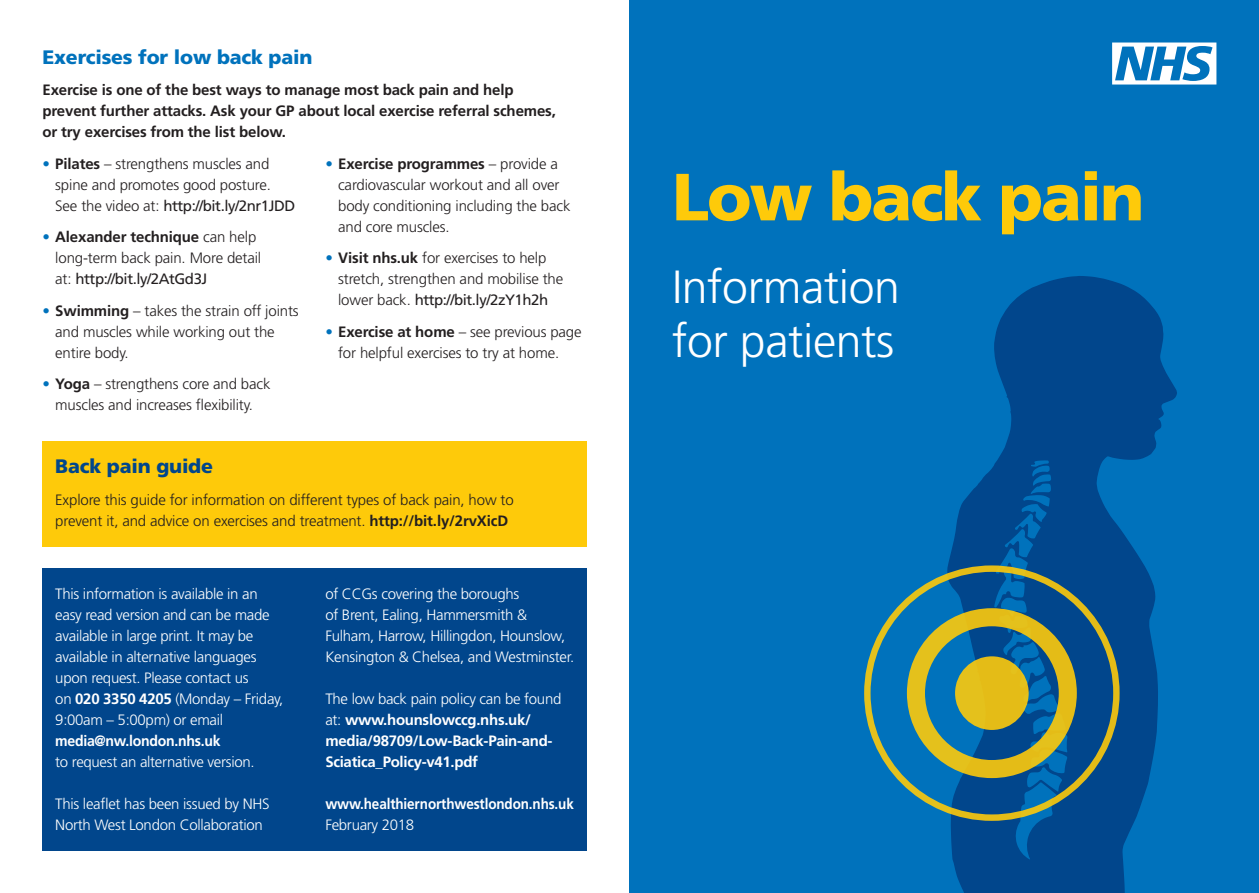
<style>
.page{position:relative;width:1259px;height:893px;background:#fff}
.page>*{position:absolute;margin:0;border:0;box-sizing:border-box;transform-origin:0 0}
.Main_text{font:900 66.6px "Frutiger";letter-spacing:-.03em;color:#feca0a}
.Main_text-2{font:300 46.5px/54px "Frutiger";letter-spacing:-.01em;color:#fff}
.B_Head{font:900 19.5px "Frutiger";letter-spacing:-.01em;color:#0072bc}
.B_Head-2{font:900 19.5px "Frutiger";letter-spacing:-.01em;color:#01468c}
.Main_text-3{font:300 15px/21px "Frutiger";letter-spacing:-.01em;color:#231f20}
.Main_text-4{font:300 15px/21px "Frutiger";letter-spacing:-.02em;color:#fff}
.Main_text-5{font:700 15px/21px "Frutiger";letter-spacing:-.01em;color:#231f20}
.Main_text-6{font:700 15px/21px "Frutiger";letter-spacing:-.02em;color:#fff}
.Main_text-7{font:700 15px "Frutiger";letter-spacing:-.02em;color:#fff;scale:.9 1}
.s1{color:#0072bc}
.s2{font-weight:700}
.s3{font-weight:400}
.s4{font-weight:300}
</style>
<div class="page">
<div style="left:43px;top:442px;width:544px;height:105px;background:#feca0a"></div>
<div style="left:629px;top:0;width:630px;height:893px;background:#0072bc"></div>
<div style="left:43px;top:568px;width:544px;height:282px;background:#01468c"></div>
<svg style="left:1112px;top:43px;width:104px;height:42px"></svg>
<svg style="left:947px;top:276px;width:230px;height:617px;fill:#01468c"></svg>
<svg style="left:994px;top:460px;width:73px;height:399px"></svg>
<div style="left:955px;top:656px;width:73px;height:74px;background:#e4bc17;border-radius:50%"></div>
<div style="left:907px;top:608px;width:169px;height:170px;border:18px solid #feca0a;border-radius:50%"></div>
<div style="left:864px;top:565px;width:255px;height:256px;border:6px solid #feca0a;border-radius:50%"></div>
<p class="B_Head" style="left:43px;top:45px;width:271px">Exercises for low back pain</p>
<p class="Main_text-5" style="left:43px;top:79px;width:515px">Exercise is one of the best ways to manage most back pain and help prevent further attacks. Ask your GP about local exercise referral schemes, or try exercises from the list below.</p>
<p class="Main_text-3" style="left:338px;top:153px;width:234px;text-indent:-13px"><span class="s1">•</span> <span class="s2">Exercise programmes</span> – provide a cardiovascular workout and all over body conditioning including the back and core muscles.</p>
<p class="Main_text-3" style="left:338px;top:247px;width:227px;text-indent:-13px"><span class="s1">•</span> <span class="s2">Visit nhs.uk</span> for exercises to help stretch, strengthen and mobilise the lower back. <span class="s3">http://bit.ly/2zY1h2h</span></p>
<p class="Main_text-3" style="left:338px;top:321px;width:245px;text-indent:-13px"><span class="s1">•</span> <span class="s2">Exercise at home</span> – see previous page for helpful exercises to try at home.</p>
<p class="Main_text-3" style="left:55px;top:153px;width:242px;text-indent:-13px"><span class="s1">•</span> <span class="s2">Pilates</span> – strengthens muscles and spine and promotes good posture.<br>See the video at: <span class="s3">http://bit.ly/2nr1JDD</span></p>
<p class="Main_text-3" style="left:55px;top:226px;width:207px;text-indent:-13px"><span class="s1">•</span> <span class="s2">Alexander technique</span> can help long-term back pain. More detail at: <span class="s3">http://bit.ly/2AtGd3J</span></p>
<p class="Main_text-3" style="left:55px;top:300px;width:245px;text-indent:-13px"><span class="s1">•</span> <span class="s2">Swimming</span> – takes the strain off joints and muscles while working out the entire body.</p>
<p class="Main_text-3" style="left:43px;top:373px;width:229px;text-align:center"><span class="s1">•</span> <span class="s2">Yoga</span> – strengthens core and back muscles and increases flexibility.</p>
<p class="B_Head-2" style="left:55px;top:454px;width:159px">Back pain guide</p>
<p class="Main_text-3" style="left:55px;top:489px;width:460px">Explore this guide for information on different types of back pain, how to prevent it, and advice on exercises and treatment. <span class="s2">http://bit.ly/2rvXicD</span></p>
<p class="Main_text-4" style="left:55px;top:583px;width:230px">This information is available in an easy read version and can be made available in large print. It may be available in alternative languages upon request. Please contact us<br>on <span class="s2">020 3350 4205</span> (Monday – Friday,<br>9:00am – 5:00pm) or email <span class="s2">media@nw.london.nhs.uk<br></span>to request an alternative version.</p>
<p class="Main_text-4" style="left:55px;top:793px;width:216px">This leaflet has been issued by NHS<br>North West London Collaboration</p>
<p class="Main_text-4" style="left:325px;top:583px;width:250px">of CCGs covering the boroughs<br>of Brent, Ealing, Hammersmith &amp; Fulham, Harrow, Hillingdon, Hounslow, Kensington &amp; Chelsea, and Westminster.</p>
<p class="Main_text-6" style="left:325px;top:688px;width:237px"><span class="s4">The low back pain policy can be found at:</span> www.hounslowccg.nhs.uk/ media/98709/Low-Back-Pain-and-<br>Sciatica_Policy-v41.pdf</p>
<p class="Main_text-7" style="left:325px;top:795px;width:278px">www.healthiernorthwestlondon.nhs.uk</p>
<p class="Main_text-4" style="left:325px;top:814px;width:90px">February 2018</p>
<p class="Main_text" style="left:672px;top:157px;width:474px">Low back pain</p>
<p class="Main_text-2" style="left:672px;top:260px;width:229px">Information for patients</p>
</div>
